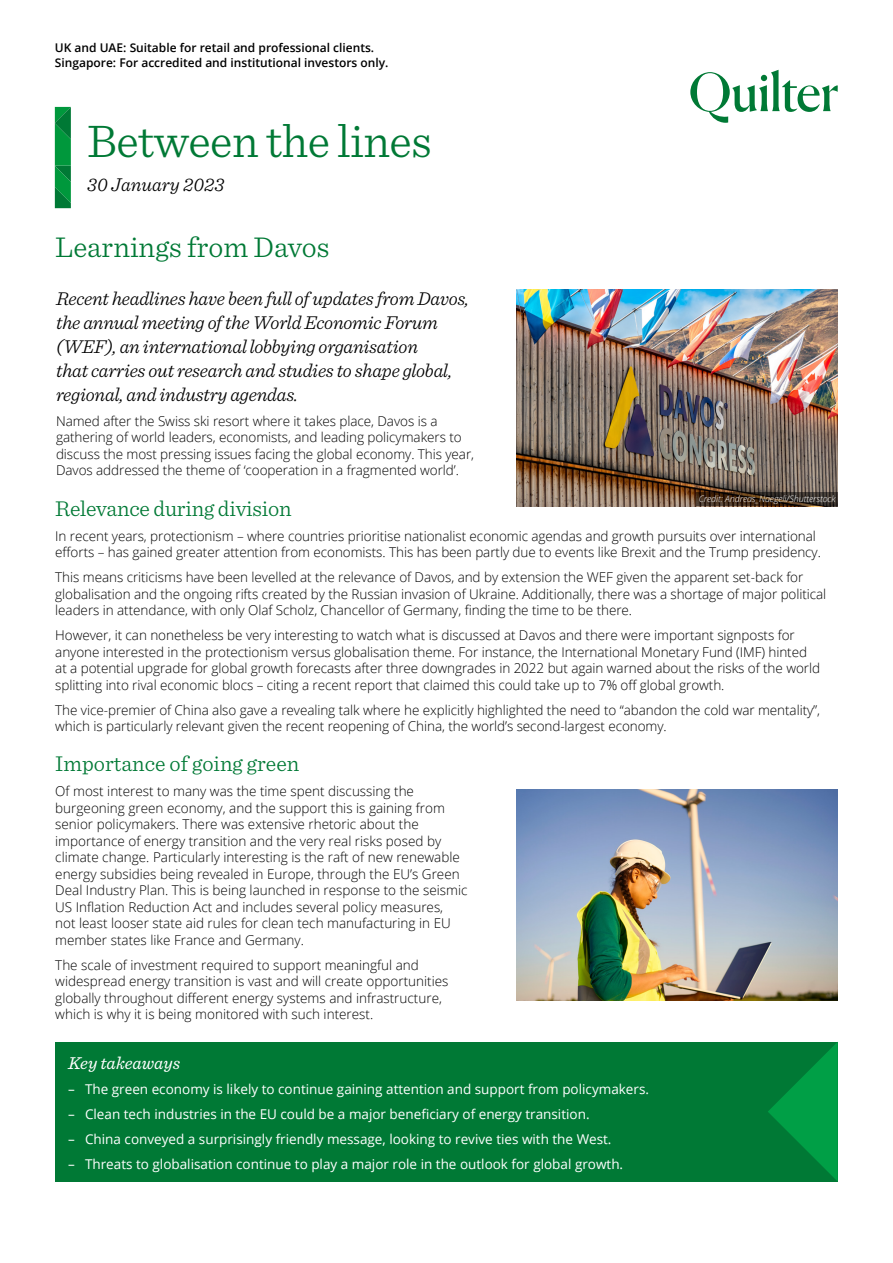
<style>
.page{position:relative;width:893px;height:1263px;background:#fff}
.page>*{position:absolute;margin:0;border:0;box-sizing:border-box;transform-origin:0 0}
.t1{font:300 48px "Sentinel";letter-spacing:-.01em;color:#007935}
.t2{font:300 30px "Sentinel";color:#007935}
.t3{font:300 22.5px "Sentinel";letter-spacing:-.01em;color:#007935}
.t4{font:italic 300 19.5px/24px "Sentinel";letter-spacing:-.01em;color:#000}
.t5{font:italic 18px "Sentinel";color:#fff}
.t6{font:300 13.5px/16.5px "Open Sans";letter-spacing:-.005em;color:#000}
.t7{font:13.5px "Open Sans";color:#fff}
.t8{font:600 12px/15px "Open Sans";color:#000}
.t9{font:italic 300 9px "Open Sans";letter-spacing:-.005em;color:#fff}
</style>
<div class="page">
<svg style="left:690px;top:70px;width:148px;height:53px"></svg>
<img style="left:516px;top:289px;width:322px;height:217px">
<img style="left:516px;top:790px;width:322px;height:210px">
<svg style="left:696px;top:492px;width:142px;height:14px;background:#37271a"></svg>
<svg style="left:55px;top:107px;width:16px;height:101px;background:#048e3d"></svg>
<div style="left:55px;top:1042px;width:783px;height:139px;background:#007935"></div>
<svg style="left:768px;top:1042px;width:70px;height:139px"></svg>
<p class="t8" style="left:55px;top:40px;width:335px">UK and UAE: Suitable for retail and professional clients.<br>Singapore: For accredited and institutional investors only.</p>
<h1 class="t1" style="left:87px;top:105px;width:346px">Between the lines</h1>
<h3 class="t4" style="left:87px;top:172px;width:139px">30 January 2023</h3>
<h2 class="t2" style="left:55px;top:225px;width:276px">Learnings from Davos</h2>
<p class="t4" style="left:56px;top:285px;width:415px">Recent headlines have been full of updates from Davos, the annual meeting of the World Economic Forum (WEF), an international lobbying organisation<br>that carries out research and studies to shape global, regional, and industry agendas.</p>
<p class="t6" style="left:56px;top:412px;width:420px">Named after the Swiss ski resort where it takes place, Davos is a gathering of world leaders, economists, and leading policymakers to discuss the most pressing issues facing the global economy. This year, Davos addressed the theme of ‘cooperation in a fragmented world’.</p>
<p class="t9" style="left:699px;top:492px;width:138px">Credit: Andreas_Naegeli/Shutterstock</p>
<h3 class="t3" style="left:55px;top:491px;width:238px">Relevance during division</h3>
<p class="t6" style="left:55px;top:527px;width:767px">In recent years, protectionism – where countries prioritise nationalist economic agendas and growth pursuits over international efforts – has gained greater attention from economists. This has been partly due to events like Brexit and the Trump presidency.</p>
<p class="t6" style="left:55px;top:568px;width:773px">This means criticisms have been levelled at the relevance of Davos, and by extension the WEF given the apparent set-back for globalisation and the ongoing rifts created by the Russian invasion of Ukraine. Additionally, there was a shortage of major political leaders in attendance, with only Olaf Scholz, Chancellor of Germany, finding the time to be there.</p>
<p class="t6" style="left:55px;top:626px;width:766px">However, it can nonetheless be very interesting to watch what is discussed at Davos and there were important signposts for anyone interested in the protectionism versus globalisation theme. For instance, the International Monetary Fund (IMF) hinted at a potential upgrade for global growth forecasts after three downgrades in 2022 but again warned about the risks of the world splitting into rival economic blocs – citing a recent report that claimed this could take up to 7% off global growth.</p>
<p class="t6" style="left:55px;top:701px;width:766px">The vice-premier of China also gave a revealing talk where he explicitly highlighted the need to “abandon the cold war mentality”, which is particularly relevant given the recent reopening of China, the world’s second-largest economy.</p>
<h3 class="t3" style="left:55px;top:747px;width:246px">Importance of going green</h3>
<p class="t6" style="left:55px;top:783px;width:414px">Of most interest to many was the time spent discussing the burgeoning green economy, and the support this is gaining from senior policymakers. There was extensive rhetoric about the importance of energy transition and the very real risks posed by climate change. Particularly interesting is the raft of new renewable energy subsidies being revealed in Europe, through the EU’s Green Deal Industry Plan. This is being launched in response to the seismic US Inflation Reduction Act and includes several policy measures,<br>not least looser state aid rules for clean tech manufacturing in EU member states like France and Germany.</p>
<p class="t6" style="left:55px;top:956px;width:395px">The scale of investment required to support meaningful and widespread energy transition is vast and will create opportunities globally throughout different energy systems and infrastructure, which is why it is being monitored with such interest.</p>
<h3 class="t5" style="left:68px;top:1049px;width:114px">Key takeaways</h3>
<p class="t7" style="left:68px;top:1080px;width:582px">– The green economy is likely to continue gaining attention and support from policymakers.</p>
<p class="t7" style="left:68px;top:1105px;width:523px">– Clean tech industries in the EU could be a major beneficiary of energy transition.</p>
<p class="t7" style="left:68px;top:1130px;width:545px">– China conveyed a surprisingly friendly message, looking to revive ties with the West.</p>
<p class="t7" style="left:68px;top:1155px;width:557px">– Threats to globalisation continue to play a major role in the outlook for global growth.</p>
</div>
